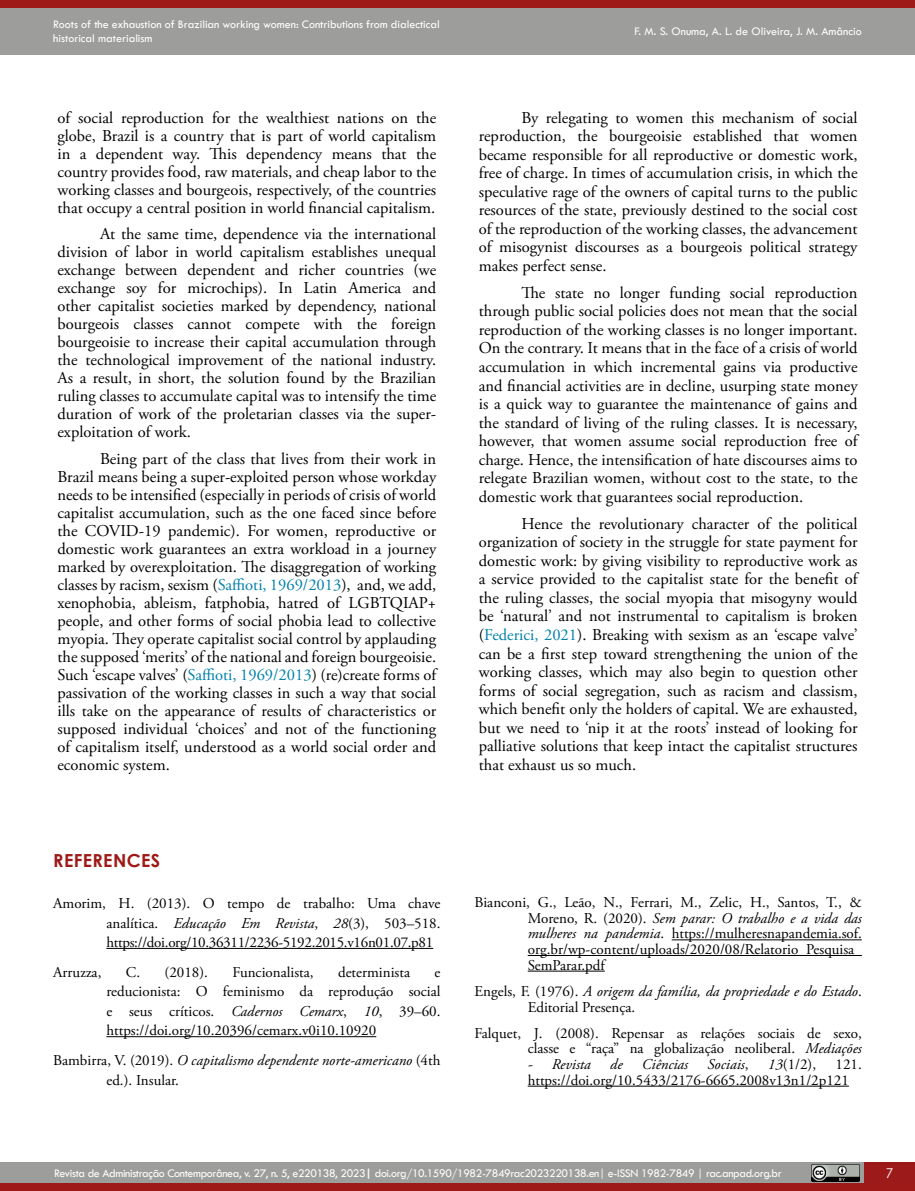
<style>
.page{position:relative;width:915px;height:1191px;background:#fff}
.page>*{position:absolute;margin:0;border:0;box-sizing:border-box;transform-origin:0 0}
.t1{font:700 18px "Century Gothic";letter-spacing:.02em;color:#9d1a18}
.t2{font:16.5px/18px "Adobe Garamond Pro";color:#000;text-align:justify}
.t3{font:15px/15.6px "Adobe Garamond Pro";color:#000;text-align:justify}
.t4{font:italic 15px/19.4px "Adobe Garamond Pro";color:#000}
.t5{font:13.5px "Century Gothic";color:#fff}
.t6{font:12px "Tw Cen";letter-spacing:-.02em;color:#fff}
.t7{font:12px/14.4px "Tw Cen";color:#fff}
.s1{color:#0080ad}
.s2{font-style:italic}
.s3{font-style:normal}
.s4{font-weight:700}
</style>
<div class="page">
<div style="left:863px;top:1162px;width:51px;height:21px;background:#9d1a1a"></div>
<div style="left:0;top:0;width:914px;height:54px;background:#9d9d9c"></div>
<div style="left:0;top:0;width:914px;height:7px;background:#9d1a18"></div>
<div style="left:0;top:1162px;width:863px;height:21px;background:#9d9d9c"></div>
<div style="left:0;top:1183px;width:914px;height:8px;background:#9d1a18"></div>
<img style="left:811px;top:1164px;width:48px;height:17px">
<hr style="left:106px;top:948px;width:327px;height:1px;background:#000">
<hr style="left:106px;top:1036px;width:270px;height:1px;background:#000">
<hr style="left:671px;top:939px;width:190px;height:1px;background:#000">
<hr style="left:527px;top:955px;width:334px;height:1px;background:#000">
<hr style="left:527px;top:970px;width:77px;height:1px;background:#000">
<hr style="left:527px;top:1085px;width:321px;height:1px;background:#000">
<p class="t7" style="left:53px;top:17px;width:388px">Roots of the exhaustion of Brazilian working women: Contributions from dialectical historical materialism</p>
<p class="t2" style="left:57px;top:109px;width:380px">of social reproduction for the wealthiest nations on the globe, Brazil is a country that is part of world capitalism in a dependent way. This dependency means that the country provides food, raw materials, and cheap labor to the working classes and bourgeois, respectively, of the countries that occupy a central position in world financial capitalism.</p>
<p class="t2" style="left:57px;top:225px;width:380px;text-indent:43px">At the same time, dependence via the international division of labor in world capitalism establishes unequal exchange between dependent and richer countries (we exchange soy for microchips). In Latin America and other capitalist societies marked by dependency, national bourgeois classes cannot compete with the foreign bourgeoisie to increase their capital accumulation through the technological improvement of the national industry.<br>As a result, in short, the solution found by the Brazilian ruling classes to accumulate capital was to intensify the time duration of work of the proletarian classes via the super&shy;exploitation of work.</p>
<p class="t2" style="left:57px;top:450px;width:380px;text-indent:43px">Being part of the class that lives from their work in Brazil means being a super-exploited person whose workday needs to be intensified (especially in periods of crisis of world capitalist accumulation, such as the one faced since before the COVID-19 pandemic). For women, reproductive or domestic work guarantees an extra workload in a journey marked by overexploitation. The disaggregation of working classes by racism, sexism (<span class="s1">Saffioti, 1969/2013</span>), and, we add, xenophobia, ableism, fatphobia, hatred of LGBTQIAP+ people, and other forms of social phobia lead to collective myopia. They operate capitalist social control by applauding the supposed ‘merits’ of the national and foreign bourgeoisie.<br>Such ‘escape valves’ (<span class="s1">Saffioti, 1969/2013</span>) (re)create forms of passivation of the working classes in such a way that social ills take on the appearance of results of characteristics or supposed individual ‘choices’ and not of the functioning of capitalism itself, understood as a world social order and economic system.</p>
<p class="t1" style="left:53px;top:847px;width:108px">REFERENCES</p>
<p class="t3" style="left:106px;top:894px;width:335px;line-height:19.4px;text-indent:-53px">Amorim, H. (2013). O tempo de trabalho: Uma chave analítica. <span class="s2">Educação Em Revista</span>, <span class="s2">28</span>(3), 503–518. https://doi.org/10.36311/2236-5192.2015.v16n01.07.p81</p>
<p class="t3" style="left:53px;top:965px;width:50px">Arruzza,</p>
<p class="t3" style="left:126px;top:965px;width:83px">C. (2018).</p>
<p class="t3" style="left:232px;top:965px;width:83px">Funcionalista,</p>
<p class="t3" style="left:338px;top:965px;width:74px">determinista</p>
<p class="t3" style="left:106px;top:963px;width:335px;line-height:19.4px;text-indent:328px">e reducionista: O feminismo da reprodução social e seus críticos. <span class="s2">Cadernos Cemarx</span>, <span class="s2">10</span>, 39–60. https://doi.org/10.20396/cemarx.v0i10.10920</p>
<p class="t4" style="left:106px;top:1051px;width:335px;text-indent:-53px"><span class="s3">Bambirra, V. (2019).</span> O capitalismo dependente norte-americano <span class="s3">(4th ed.). Insular.</span></p>
<p class="t7" style="left:634px;top:24px;width:229px">F. M. S. Onuma, A. L. de Oliveira, J. M. Amâncio</p>
<p class="t2" style="left:478px;top:109px;width:380px;line-height:18.6px;text-indent:43px">By relegating to women this mechanism of social reproduction, the bourgeoisie established that women became responsible for all reproductive or domestic work, free of charge. In times of accumulation crisis, in which the speculative rage of the owners of capital turns to the public resources of the state, previously destined to the social cost of the reproduction of the working classes, the advancement of misogynist discourses as a bourgeois political strategy makes perfect sense.</p>
<p class="t2" style="left:478px;top:284px;width:380px;line-height:18.6px;text-indent:43px">The state no longer funding social reproduction through public social policies does not mean that the social reproduction of the working classes is no longer important.<br>On the contrary. It means that in the face of a crisis of world accumulation in which incremental gains via productive and financial activities are in decline, usurping state money is a quick way to guarantee the maintenance of gains and the standard of living of the ruling classes. It is necessary, however, that women assume social reproduction free of charge. Hence, the intensification of hate discourses aims to relegate Brazilian women, without cost to the state, to the domestic work that guarantees social reproduction.</p>
<p class="t2" style="left:478px;top:515px;width:380px;line-height:18.6px;text-indent:43px">Hence the revolutionary character of the political organization of society in the struggle for state payment for domestic work: by giving visibility to reproductive work as a service provided to the capitalist state for the benefit of the ruling classes, the social myopia that misogyny would be ‘natural’ and not instrumental to capitalism is broken (<span class="s1">Federici, 2021</span>). Breaking with sexism as an ‘escape valve’ can be a first step toward strengthening the union of the working classes, which may also begin to question other forms of social segregation, such as racism and classism, which benefit only the holders of capital. We are exhausted, but we need to ‘nip it at the roots’ instead of looking for palliative solutions that keep intact the capitalist structures that exhaust us so much.</p>
<p class="t3" style="left:527px;top:895px;width:335px;text-indent:-53px">Bianconi, G., Leão, N., Ferrari, M., Zelic, H., Santos, T., &amp; Moreno, R. (2020). <span class="s2">Sem parar: O trabalho e a vida das mulheres na pandemia</span>. https://mulheresnapandemia.sof. org.br/wp-content/uploads/2020/08/Relatorio_Pesquisa_ SemParar.pdf</p>
<p class="t4" style="left:527px;top:983px;width:335px;line-height:15.6px;text-indent:-53px"><span class="s3">Engels, F. (1976).</span> A origem da família, da propriedade e do Estado<span class="s3">.<br>Editorial Presença.</span></p>
<p class="t3" style="left:474px;top:1025px;width:388px;text-align:right">Falquet, J. (2008). Repensar as relações sociais de sexo, classe e “raça” na globalização neoliberal. <span class="s2">Mediações</span></p>
<p class="t4" style="left:527px;top:1055px;width:65px">- Revista</p>
<p class="t4" style="left:610px;top:1055px;width:14px">de</p>
<p class="t4" style="left:641px;top:1055px;width:48px">Ciências</p>
<p class="t4" style="left:707px;top:1055px;width:42px">Sociais<span class="s3">,</span></p>
<p class="t3" style="left:767px;top:1057px;width:50px"><span class="s2">13</span>(1/2),</p>
<p class="t3" style="left:527px;top:1057px;width:335px;text-indent:308px">121. https://doi.org/10.5433/2176-6665.2008v13n1/2p121</p>
<p class="t6" style="left:54px;top:1166px;width:728px">Revista de Administração Contemporânea, v. 27, n. 5, e220138, 2023<span class="s4">|</span> doi.org/10.1590/1982-7849rac2023220138.en| e-ISSN 1982-7849 | rac.anpad.org.br</p>
<p class="t5" style="left:885px;top:1163px;width:9px">7</p>
</div>
